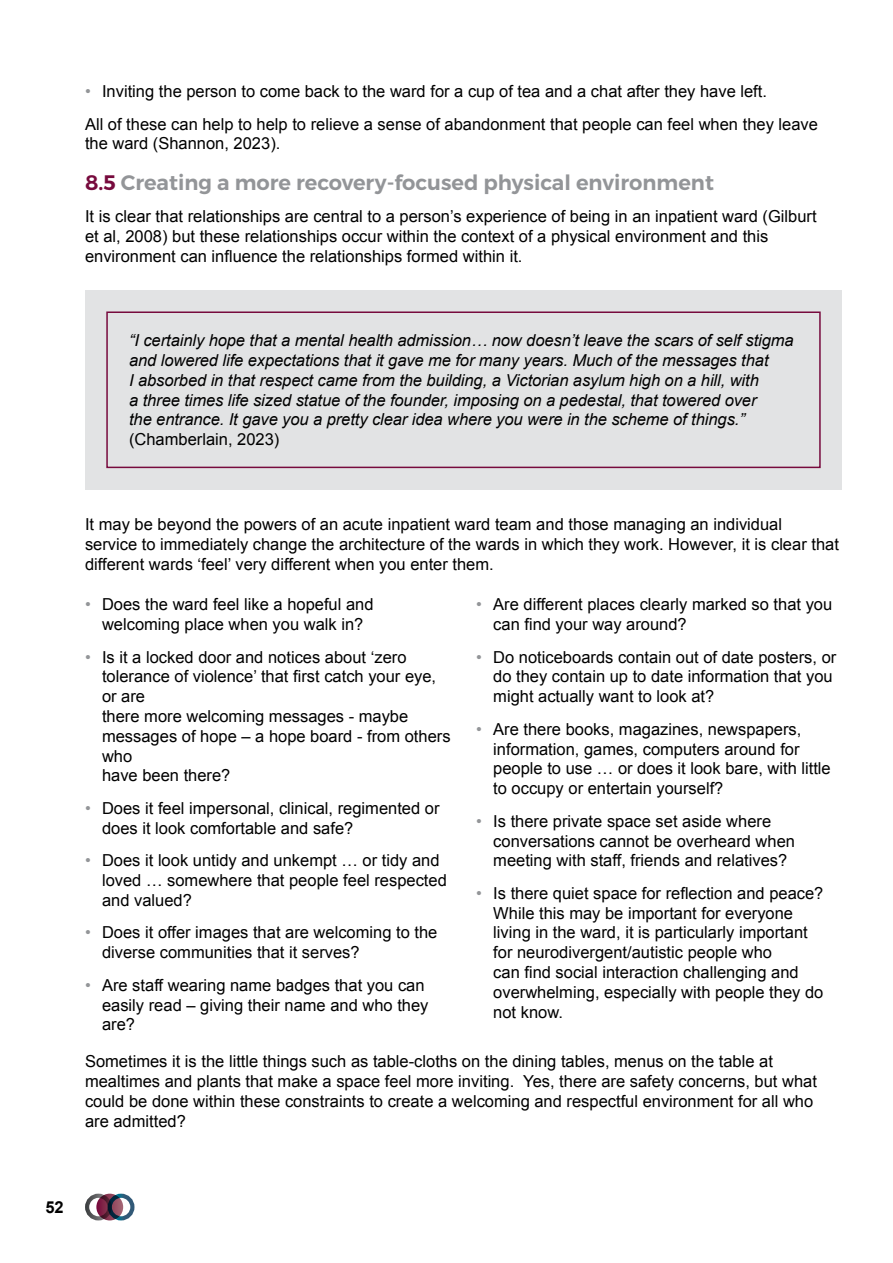
<style>
.page{position:relative;width:893px;height:1263px;background:#fff}
.page>*{position:absolute;margin:0;border:0;box-sizing:border-box;transform-origin:0 0}
.t1{font:600 21px "Montserrat";color:#939598}
.t2{font:16.5px/19.8px "Arial";color:#000}
.t3{font:italic 16.5px/19.8px "Arial";letter-spacing:-.005em;color:#000}
.t4{font:700 16.5px "Arial";color:#000}
.s1{color:#939598}
.s2{color:#770a3d}
</style>
<div class="page">
<svg style="left:96px;top:1194px;width:27px;height:26px"></svg>
<div style="left:85px;top:1194px;width:27px;height:26px;border:4px solid #fff;border-radius:50%"></div>
<div style="left:108px;top:1194px;width:26px;height:26px;border:4px solid #fff;border-radius:50%"></div>
<div style="left:85px;top:290px;width:757px;height:200px;background:#e2e3e4"></div>
<div style="left:106px;top:311px;width:715px;height:157px;border:2px solid #770a3d"></div>
<p class="t2" style="left:85px;top:75px;width:734px;line-height:32.5px"><span class="s1">•</span> Inviting the person to come back to the ward for a cup of tea and a chat after they have left.<br>All of these can help to help to relieve a sense of abandonment that people can feel when they leave</p>
<p class="t2" style="left:85px;top:134px;width:197px">the ward (Shannon, 2023).</p>
<p class="t1" style="left:85px;top:169px;width:630px"><span class="s2">8.5</span> Creating a more recovery-focused physical environment</p>
<p class="t2" style="left:85px;top:207px;width:733px">It is clear that relationships are central to a person’s experience of being in an inpatient ward (Gilburt et al, 2008) but these relationships occur within the context of a physical environment and this environment can influence the relationships formed within it.</p>
<p class="t3" style="left:129px;top:331px;width:666px">“I certainly hope that a mental health admission… now doesn’t leave the scars of self stigma and lowered life expectations that it gave me for many years. Much of the messages that<br>I absorbed in that respect came from the building, a Victorian asylum high on a hill, with<br>a three times life sized statue of the founder, imposing on a pedestal, that towered over<br>the entrance. It gave you a pretty clear idea where you were in the scheme of things.”</p>
<p class="t2" style="left:129px;top:430px;width:152px">(Chamberlain, 2023)</p>
<p class="t2" style="left:85px;top:515px;width:755px">It may be beyond the powers of an acute inpatient ward team and those managing an individual<br>service to immediately change the architecture of the wards in which they work. However, it is clear that different wards ‘feel’ very different when you enter them.</p>
<p class="t2" style="left:85px;top:595px;width:290px;text-align:center"><span class="s1">•</span> Does the ward feel like a hopeful and welcoming place when you walk in?</p>
<p class="t2" style="left:102px;top:647px;width:350px;text-indent:-17px"><span class="s1">•</span> Is it a locked door and notices about ‘zero tolerance of violence’ that first catch your eye, or are<br>there more welcoming messages - maybe messages of hope – a hope board - from others who<br>have been there?</p>
<p class="t2" style="left:102px;top:798px;width:339px;text-indent:-17px"><span class="s1">•</span> Does it feel impersonal, clinical, regimented or does it look comfortable and safe?</p>
<p class="t2" style="left:102px;top:851px;width:346px;text-indent:-17px"><span class="s1">•</span> Does it look untidy and unkempt … or tidy and loved … somewhere that people feel respected and valued?</p>
<p class="t2" style="left:102px;top:923px;width:337px;text-indent:-17px"><span class="s1">•</span> Does it offer images that are welcoming to the diverse communities that it serves?</p>
<p class="t2" style="left:102px;top:975px;width:328px;text-indent:-17px"><span class="s1">•</span> Are staff wearing name badges that you can easily read – giving their name and who they are?</p>
<p class="t2" style="left:493px;top:595px;width:341px;text-indent:-17px"><span class="s1">•</span> Are different places clearly marked so that you can find your way around?</p>
<p class="t2" style="left:493px;top:647px;width:345px;text-indent:-17px"><span class="s1">•</span> Do noticeboards contain out of date posters, or do they contain up to date information that you might actually want to look at?</p>
<p class="t2" style="left:493px;top:719px;width:339px;text-indent:-17px"><span class="s1">•</span> Are there books, magazines, newspapers, information, games, computers around for people to use … or does it look bare, with little to occupy or entertain yourself?</p>
<p class="t2" style="left:493px;top:811px;width:303px;text-indent:-17px"><span class="s1">•</span> Is there private space set aside where conversations cannot be overheard when meeting with staff, friends and relatives?</p>
<p class="t2" style="left:493px;top:883px;width:332px;text-indent:-17px"><span class="s1">•</span> Is there quiet space for reflection and peace?<br>While this may be important for everyone living in the ward, it is particularly important for neurodivergent/autistic people who<br>can find social interaction challenging and overwhelming, especially with people they do not know.</p>
<p class="t2" style="left:85px;top:1052px;width:733px">Sometimes it is the little things such as table-cloths on the dining tables, menus on the table at mealtimes and plants that make a space feel more inviting. Yes, there are safety concerns, but what could be done within these constraints to create a welcoming and respectful environment for all who are admitted?</p>
<p class="t4" style="left:45px;top:1196px;width:20px">52</p>
</div>
